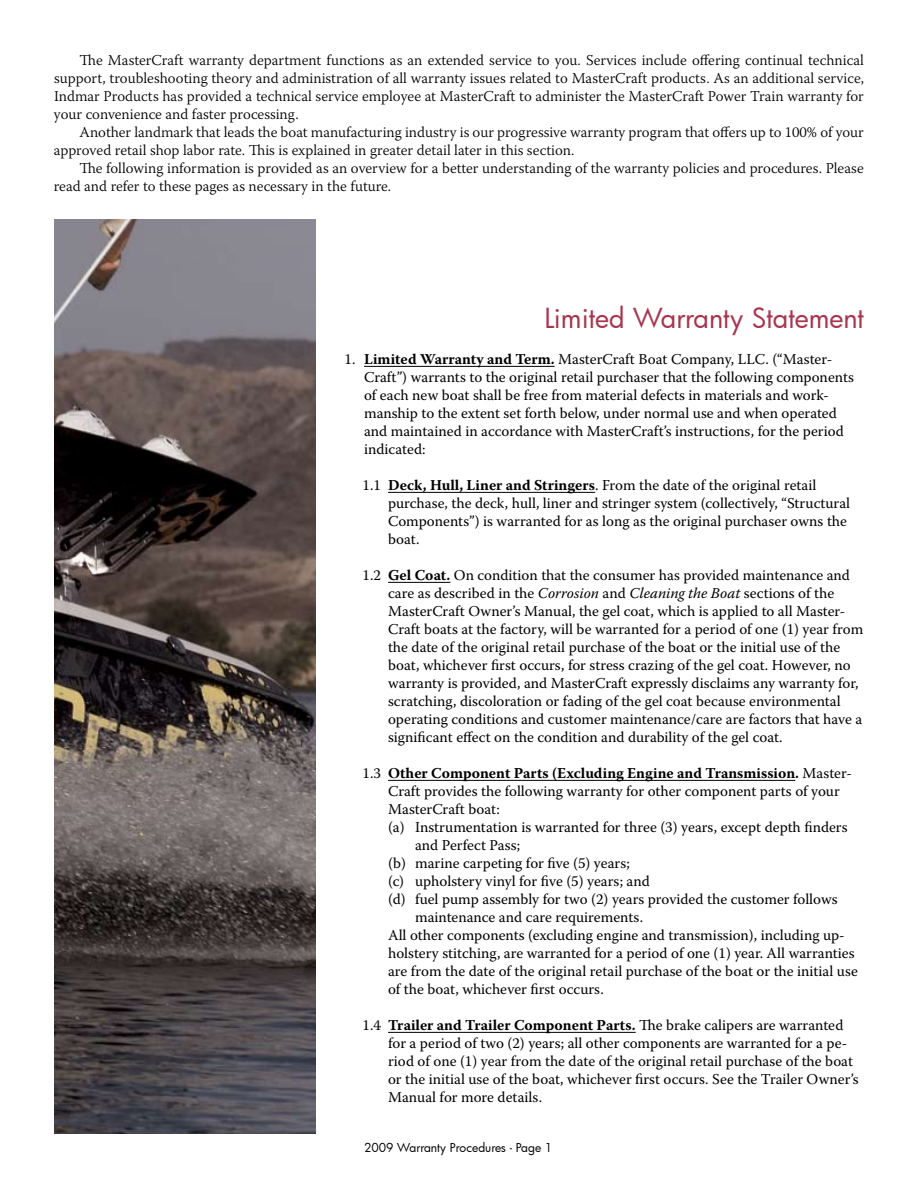
<style>
.page{position:relative;width:918px;height:1188px;background:#fff}
.page>*{position:absolute;margin:0;border:0;box-sizing:border-box;transform-origin:0 0}
.t1{font:27px "Futura";letter-spacing:-.005em;color:#a8344d}
.t2{font:15px/18px "Warnock Pro";color:#000}
.t3{font:300 15px/18px "Warnock Pro";color:#000}
.t4{font:700 15px "Warnock Pro";color:#000}
.t5{font:12px "Futura";color:#000}
.s1{font-weight:700}
.s2{font-style:italic}
.s3{font-weight:400}
</style>
<div class="page">
<hr style="left:364px;top:366px;width:191px;height:1px;background:#000">
<hr style="left:388px;top:492px;width:207px;height:1px;background:#000">
<hr style="left:388px;top:582px;width:62px;height:1px;background:#000">
<hr style="left:388px;top:780px;width:407px;height:1px;background:#000">
<hr style="left:388px;top:1032px;width:248px;height:1px;background:#000">
<img style="left:54px;top:220px;width:262px;height:914px">
<p class="t3" style="left:54px;top:51px;width:812px;text-align:justify;text-indent:26px">The MasterCraft warranty department functions as an extended service to you. Services include offering continual technical support, troubleshooting theory and administration of all warranty issues related to MasterCraft products. As an additional service, Indmar Products has provided a technical service employee at MasterCraft to administer the MasterCraft Power Train warranty for your convenience and faster processing.</p>
<p class="t3" style="left:54px;top:123px;width:811px;text-indent:26px">Another landmark that leads the boat manufacturing industry is our progressive warranty program that offers up to 100% of your approved retail shop labor rate. This is explained in greater detail later in this section.</p>
<p class="t3" style="left:54px;top:159px;width:812px;text-indent:26px">The following information is provided as an overview for a better understanding of the warranty policies and procedures. Please read and refer to these pages as necessary in the future.</p>
<h1 class="t1" style="left:544px;top:300px;width:321px">Limited Warranty Statement</h1>
<p class="t2" style="left:364px;top:350px;width:491px;text-indent:-20px">1. <span class="s1">Limited Warranty and Term.</span> MasterCraft Boat Company, LLC. (“Master-Craft”) warrants to the original retail purchaser that the following components of each new boat shall be free from material defects in materials and work&shy;manship to the extent set forth below, under normal use and when operated and maintained in accordance with MasterCraft’s instructions, for the period indicated:</p>
<p class="t2" style="left:388px;top:476px;width:464px;text-indent:-26px">1.1 <span class="s1">Deck, Hull, Liner and Stringers</span>. From the date of the original retail purchase, the deck, hull, liner and stringer system (collectively, “Structural Components”) is warranted for as long as the original purchaser owns the boat.</p>
<p class="t2" style="left:388px;top:566px;width:477px;text-indent:-26px">1.2 <span class="s1">Gel Coat.</span> On condition that the consumer has provided maintenance and care as described in the <span class="s2">Corrosion</span> and <span class="s2">Cleaning the Boat</span> sections of the MasterCraft Owner’s Manual, the gel coat, which is applied to all Master-Craft boats at the factory, will be warranted for a period of one (1) year from the date of the original retail purchase of the boat or the initial use of the boat, whichever first occurs, for stress crazing of the gel coat. However, no warranty is provided, and MasterCraft expressly disclaims any warranty for, scratching, discoloration or fading of the gel coat because environmental operating conditions and customer maintenance/care are factors that have a significant effect on the condition and durability of the gel coat.</p>
<p class="t4" style="left:363px;top:765px;width:491px"><span class="s3">1.3</span> Other Component Parts (Excluding Engine and Transmission. <span class="s3">Master-</span></p>
<p class="t2" style="left:388px;top:782px;width:453px">Craft provides the following warranty for other component parts of your</p>
<p class="t2" style="left:388px;top:800px;width:113px">MasterCraft boat:</p>
<p class="t2" style="left:388px;top:818px;width:461px">(a) Instrumentation is warranted for three (3) years, except depth finders</p>
<p class="t2" style="left:415px;top:836px;width:107px">and Perfect Pass;</p>
<p class="t2" style="left:388px;top:854px;width:243px">(b) marine carpeting for five (5) years;</p>
<p class="t2" style="left:388px;top:872px;width:263px">(c) upholstery vinyl for five (5) years; and</p>
<p class="t2" style="left:388px;top:890px;width:451px">(d) fuel pump assembly for two (2) years provided the customer follows</p>
<p class="t2" style="left:415px;top:908px;width:230px">maintenance and care requirements.</p>
<p class="t2" style="left:388px;top:926px;width:458px">All other components (excluding engine and transmission), including up-</p>
<p class="t2" style="left:388px;top:944px;width:468px">holstery stitching, are warranted for a period of one (1) year. All warranties</p>
<p class="t2" style="left:388px;top:962px;width:471px">are from the date of the original retail purchase of the boat or the initial use</p>
<p class="t2" style="left:388px;top:980px;width:217px">of the boat, whichever first occurs.</p>
<p class="t2" style="left:388px;top:1016px;width:472px;text-indent:-25px">1.4 <span class="s1">Trailer and Trailer Component Parts.</span> The brake calipers are warranted for a period of two (2) years; all other components are warranted for a pe&shy;riod of one (1) year from the date of the original retail purchase of the boat or the initial use of the boat, whichever first occurs. See the Trailer Owner’s Manual for more details.</p>
<p class="t5" style="left:364px;top:1140px;width:190px">2009 Warranty Procedures - Page 1</p>
</div>
